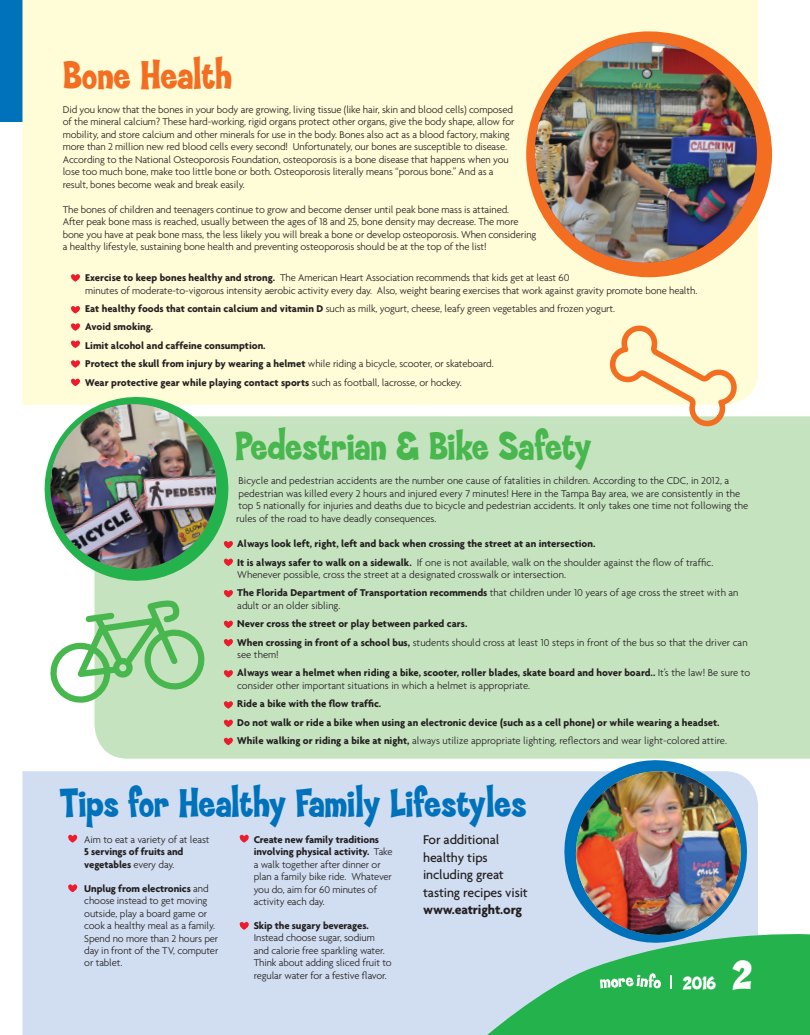
<style>
.page{position:relative;width:810px;height:1035px;background:#fff}
.page>*{position:absolute;margin:0;border:0;box-sizing:border-box;transform-origin:0 0}
.t1{font:800 41.25px "Coop";letter-spacing:-.015em;color:#48b74e}
.t2{font:800 41.25px "Coop";letter-spacing:-.01em;color:#f36e21}
.t3{font:800 41.12px "Coop";letter-spacing:-.015em;color:#0072bc}
.t4{font:800 19.38px "Coop";color:#fff}
.t5{font:500 13.75px/17.5px "Agenda";letter-spacing:-.01em;color:#231f20}
.t6{font:700 13.75px "Agenda";letter-spacing:-.01em;color:#231f20}
.t7{font:300 10.62px/12.5px "Agenda";letter-spacing:-.01em;color:#231f20}
.t8{font:700 10.62px/18.4px "Agenda";color:#231f20}
.s1{font-weight:700}
.s2{font-weight:300}
.s3{font-size:42.62px}
</style>
<div class="page">
<div style="left:0;top:0;width:22px;height:121px;background:#0072bc"></div>
<div style="left:22px;top:771px;width:736px;height:264px;background:#d1def1"></div>
<div style="left:22px;top:0;width:736px;height:405px;background:#fffcd8"></div>
<div style="left:94px;top:416px;width:716px;height:343px;background:#c6e3c0"></div>
<svg style="left:478px;top:925px;width:332px;height:110px;background:#55bf7b"></svg>
<svg style="left:600px;top:973px;width:61px;height:15px"></svg>
<svg style="left:670px;top:975px;width:2px;height:14px"></svg>
<svg style="left:67px;top:832px;width:11px;height:11px"></svg>
<svg style="left:239px;top:832px;width:10px;height:11px"></svg>
<svg style="left:239px;top:920px;width:10px;height:10px"></svg>
<svg style="left:67px;top:882px;width:11px;height:10px"></svg>
<svg style="left:526px;top:31px;width:247px;height:247px;fill:#fffcd8"></svg>
<img style="left:534px;top:42px;width:223px;height:221px">
<svg style="left:38px;top:390px;width:197px;height:198px"></svg>
<svg style="left:70px;top:272px;width:11px;height:10px"></svg>
<img style="left:44px;top:398px;width:190px;height:177px">
<svg style="left:223px;top:588px;width:11px;height:10px"></svg>
<svg style="left:223px;top:619px;width:11px;height:9px"></svg>
<svg style="left:223px;top:637px;width:11px;height:9px"></svg>
<svg style="left:223px;top:668px;width:11px;height:10px"></svg>
<svg style="left:223px;top:699px;width:11px;height:10px"></svg>
<svg style="left:223px;top:718px;width:11px;height:9px"></svg>
<svg style="left:223px;top:736px;width:11px;height:9px"></svg>
<svg style="left:70px;top:304px;width:11px;height:10px"></svg>
<svg style="left:70px;top:321px;width:11px;height:10px"></svg>
<svg style="left:70px;top:338px;width:11px;height:10px"></svg>
<svg style="left:70px;top:358px;width:11px;height:10px"></svg>
<svg style="left:70px;top:377px;width:11px;height:9px"></svg>
<svg style="left:558px;top:753px;width:196px;height:197px;fill:#d1def1"></svg>
<svg style="left:570px;top:765px;width:177px;height:176px"></svg>
<img style="left:573px;top:771px;width:174px;height:170px">
<svg style="left:50px;top:600px;width:156px;height:105px"></svg>
<svg style="left:607px;top:320px;width:135px;height:111px;background:#f6e6c0"></svg>
<h1 class="t2" style="left:63px;top:52px;width:171px">Bone Health</h1>
<p class="t7" style="left:63px;top:103px;width:453px">Did you know that the bones in your body are growing, living tissue (like hair, skin and blood cells) composed of the mineral calcium? These hard-working, rigid organs protect other organs, give the body shape, allow for mobility, and store calcium and other minerals for use in the body. Bones also act as a blood factory, making more than 2 million new red blood cells every second! Unfortunately, our bones are susceptible to disease.<br>According to the National Osteoporosis Foundation, osteoporosis is a bone disease that happens when you lose too much bone, make too little bone or both. Osteoporosis literally means “porous bone.” And as a result, bones become weak and break easily.</p>
<p class="t7" style="left:63px;top:203px;width:475px">The bones of children and teenagers continue to grow and become denser until peak bone mass is attained.<br>After peak bone mass is reached, usually between the ages of 18 and 25, bone density may decrease. The more bone you have at peak bone mass, the less likely you will break a bone or develop osteoporosis. When considering a healthy lifestyle, sustaining bone health and preventing osteoporosis should be at the top of the list!</p>
<p class="t7" style="left:85px;top:271px;width:614px"><span class="s1">Exercise to keep bones healthy and strong.</span> The American Heart Association recommends that kids get at least 60<br>minutes of moderate-to-vigorous intensity aerobic activity every day. Also, weight bearing exercises that work against gravity promote bone health.</p>
<p class="t8" style="left:85px;top:299px;width:531px">Eat healthy foods that contain calcium and vitamin D <span class="s2">such as milk, yogurt, cheese, leafy green vegetables and frozen yogurt.<br></span>Avoid smoking.<br>Limit alcohol and caffeine consumption.<br>Protect the skull from injury by wearing a helmet <span class="s2">while riding a bicycle, scooter, or skateboard.<br></span>Wear protective gear while playing contact sports <span class="s2">such as football, lacrosse, or hockey.</span></p>
<h1 class="t1" style="left:235px;top:424px;width:358px">Pedestrian &amp; Bike Safety</h1>
<p class="t7" style="left:236px;top:475px;width:514px">Bicycle and pedestrian accidents are the number one cause of fatalities in children. According to the CDC, in 2012, a pedestrian was killed every 2 hours and injured every 7 minutes! Here in the Tampa Bay area, we are consistently in the top 5 nationally for injuries and deaths due to bicycle and pedestrian accidents. It only takes one time not following the rules of the road to have deadly consequences.</p>
<p class="t8" style="left:237px;top:534px;width:478px">Always look left, right, left and back when crossing the street at an intersection.<br>It is always safer to walk on a sidewalk. <span class="s2">If one is not available, walk on the shoulder against the flow of traffic.</span></p>
<p class="t7" style="left:237px;top:565px;width:503px;line-height:18.4px">Whenever possible, cross the street at a designated crosswalk or intersection.<br><span class="s1">The Florida Department of Transportation recommends</span> that children under 10 years of age cross the street with an</p>
<p class="t7" style="left:237px;top:599px;width:105px">adult or an older sibling.</p>
<p class="t8" style="left:237px;top:614px;width:512px">Never cross the street or play between parked cars.<br>When crossing in front of a school bus, <span class="s2">students should cross at least 10 steps in front of the bus so that the driver can</span></p>
<p class="t8" style="left:237px;top:645px;width:515px"><span class="s2">see them!<br></span>Always wear a helmet when riding a bike, scooter, roller blades, skate board and hover board.. <span class="s2">It’s the law! Be sure to</span></p>
<p class="t7" style="left:237px;top:679px;width:294px">consider other important situations in which a helmet is appropriate.</p>
<p class="t8" style="left:237px;top:694px;width:491px">Ride a bike with the flow traffic.<br>Do not walk or ride a bike when using an electronic device (such as a cell phone) or while wearing a headset.<br>While walking or riding a bike at night, <span class="s2">always utilize appropriate lighting, reflectors and wear light-colored attire.</span></p>
<h2 class="t3" style="left:59px;top:781px;width:469px">Tips for Healthy Family Lifestyles</h2>
<p class="t7" style="left:84px;top:833px;width:127px">Aim to eat a variety of at least</p>
<p class="t8" style="left:84px;top:845px;width:101px;line-height:12.5px">5 servings of fruits and vegetables <span class="s2">every day.</span></p>
<p class="t7" style="left:84px;top:882px;width:136px"><span class="s1">Unplug from electronics</span> and choose instead to get moving outside, play a board game or cook a healthy meal as a family.<br>Spend no more than 2 hours per day in front of the TV, computer or tablet.</p>
<p class="t7" style="left:254px;top:833px;width:140px"><span class="s1">Create new family traditions involving physical activity.</span> Take a walk together after dinner or plan a family bike ride. Whatever you do, aim for 60 minutes of activity each day.</p>
<p class="t8" style="left:254px;top:916px;width:117px">Skip the sugary beverages.</p>
<p class="t7" style="left:254px;top:932px;width:140px">Instead choose sugar, sodium and calorie free sparkling water.<br>Think about adding sliced fruit to regular water for a festive flavor.</p>
<p class="t5" style="left:423px;top:831px;width:106px">For additional healthy tips including great tasting recipes visit</p>
<p class="t6" style="left:423px;top:901px;width:101px">www.eatright.org</p>
<h3 class="t4" style="left:683px;top:972px;width:71px">2016 <span class="s3">2</span></h3>
</div>
